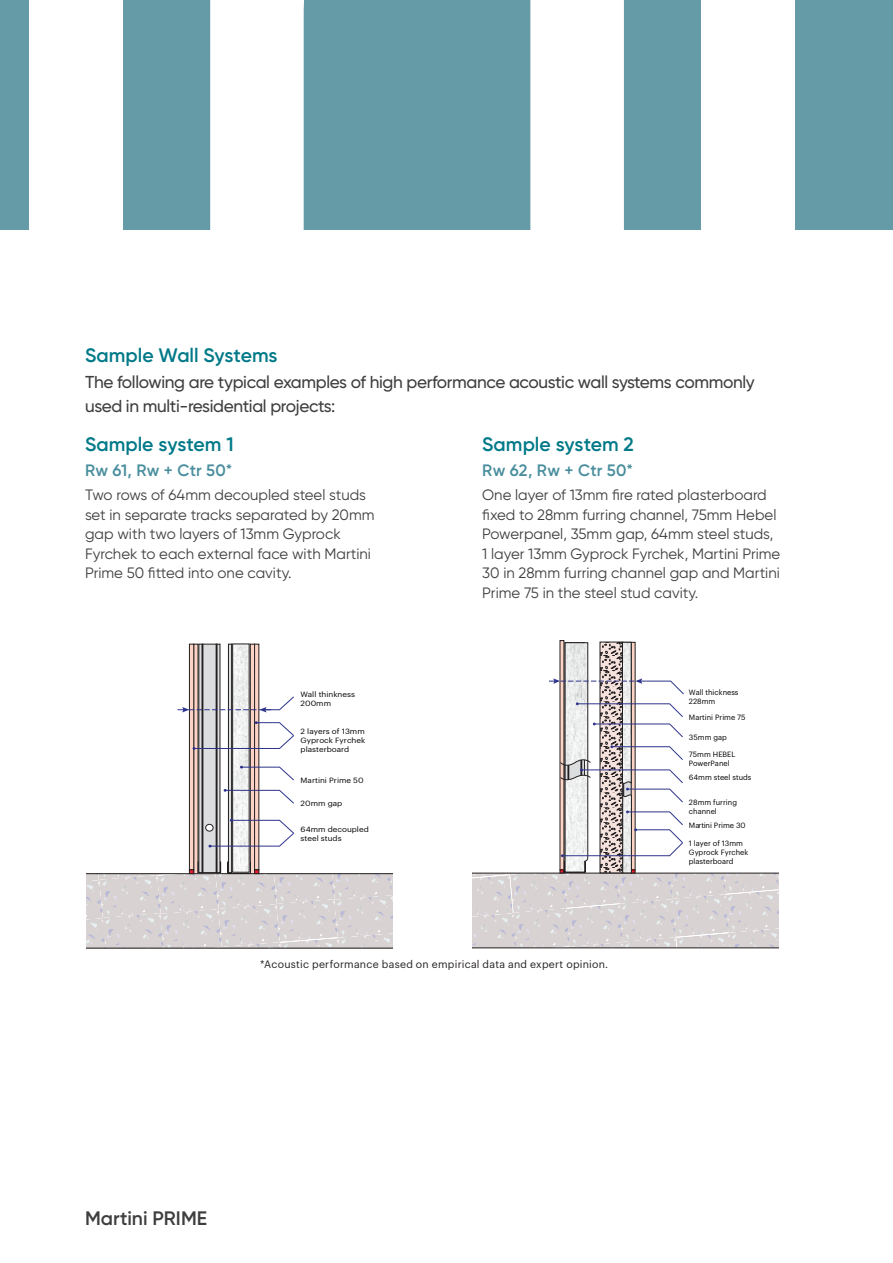
<style>
.page{position:relative;width:893px;height:1263px;background:#fff}
.page>*{position:absolute;margin:0;border:0;box-sizing:border-box;transform-origin:0 0}
.t1{font:600 19.5px "Gilroy";color:#007988}
.t2{font:600 19.5px "Gilroy";letter-spacing:.005em;color:#3e3e3f}
.t3{font:500 17.25px/24px "Gilroy";letter-spacing:-.02em;color:#3e3e3f}
.t4{font:600 16.5px "Gilroy";letter-spacing:.01em;color:#498e9d}
.t5{font:15px/19.5px "Gilroy";color:#3e3e3f}
.t6{font:10.5px "Graphik";letter-spacing:.025em;color:#231f20}
.t7{font:7.5px/9px "Graphik";color:#000101}
.t8{font:7.5px/9px "Graphik";color:#000101;scale:1.1 1}
</style>
<div class="page">
<svg style="left:86px;top:644px;width:306px;height:304px"></svg>
<div style="left:560px;top:640px;width:4px;height:230px;border:1px solid #231f20"></div>
<svg style="left:472px;top:642px;width:306px;height:306px"></svg>
<div style="left:0;top:0;width:893px;height:230px;background:#659aa7"></div>
<svg style="left:210px;top:0;width:414px;height:230px"></svg>
<div style="left:701px;top:0;width:94px;height:230px;background:#fff"></div>
<div style="left:29px;top:0;width:93px;height:230px;background:#fff"></div>
<h1 class="t1" style="left:85px;top:343px;width:194px">Sample Wall Systems</h1>
<p class="t3" style="left:85px;top:370px;width:671px">The following are typical examples of high performance acoustic wall systems commonly used in multi‑residential projects:</p>
<h1 class="t1" style="left:85px;top:432px;width:150px">Sample system 1</h1>
<h1 class="t1" style="left:482px;top:432px;width:153px">Sample system 2</h1>
<p class="t4" style="left:85px;top:460px;width:149px">Rw 61, Rw + Ctr 50*</p>
<p class="t4" style="left:482px;top:460px;width:152px">Rw 62, Rw + Ctr 50*</p>
<p class="t5" style="left:85px;top:485px;width:291px">Two rows of 64mm decoupled steel studs set in separate tracks separated by 20mm gap with two layers of 13mm Gyprock Fyrchek to each external face with Martini Prime 50 fitted into one cavity.</p>
<p class="t5" style="left:482px;top:485px;width:300px">One layer of 13mm fire rated plasterboard fixed to 28mm furring channel, 75mm Hebel Powerpanel, 35mm gap, 64mm steel studs, 1 layer 13mm Gyprock Fyrchek, Martini Prime 30 in 28mm furring channel gap and Martini Prime 75 in the steel stud cavity.</p>
<p class="t8" style="left:301px;top:689px;width:51px">Wall thinkness<br>200mm</p>
<p class="t8" style="left:301px;top:726px;width:60px;text-align:justify">2 layers of 13mm Gyprock Fyrchek plasterboard</p>
<p class="t8" style="left:301px;top:775px;width:59px">Martini Prime 50</p>
<p class="t8" style="left:301px;top:798px;width:39px">20mm gap</p>
<p class="t8" style="left:301px;top:824px;width:64px">64mm decoupled steel studs</p>
<p class="t6" style="left:260px;top:956px;width:350px">*Acoustic performance based on empirical data and expert opinion.</p>
<p class="t7" style="left:689px;top:688px;width:51px">Wall thickness<br>228mm</p>
<p class="t7" style="left:689px;top:712px;width:58px">Martini Prime 75</p>
<p class="t7" style="left:689px;top:732px;width:39px">35mm gap</p>
<p class="t7" style="left:689px;top:749px;width:48px">75mm HEBEL<br>PowerPanel</p>
<p class="t7" style="left:689px;top:772px;width:64px">64mm steel studs</p>
<p class="t7" style="left:689px;top:797px;width:50px">28mm furring channel</p>
<p class="t7" style="left:689px;top:820px;width:58px">Martini Prime 30</p>
<p class="t7" style="left:689px;top:838px;width:61px">1 layer of 13mm<br>Gyprock Fyrchek plasterboard</p>
<h1 class="t2" style="left:85px;top:1206px;width:124px">Martini PRIME</h1>
</div>
